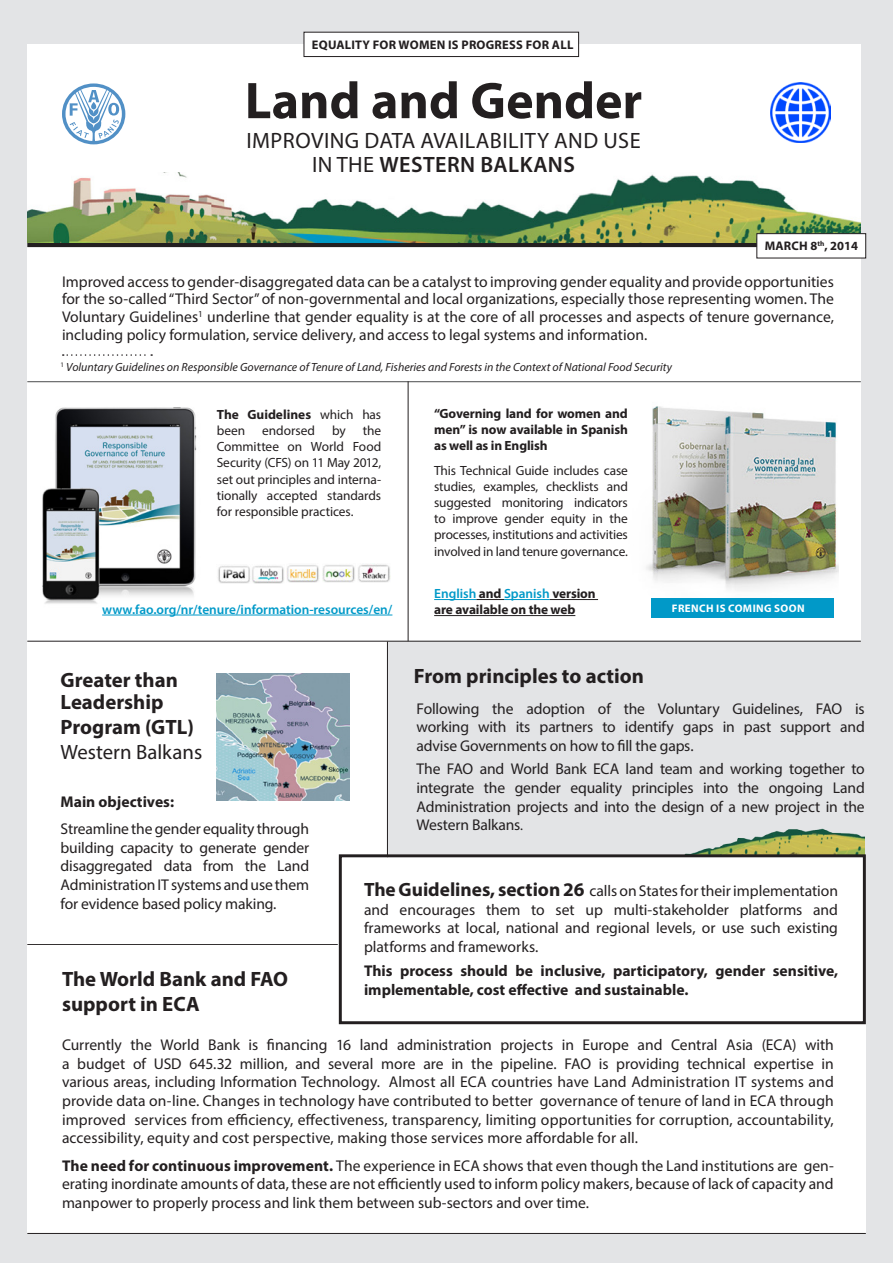
<style>
.page{position:relative;width:893px;height:1263px;background:#e3e4e6}
.page>*{position:absolute;margin:0;border:0;box-sizing:border-box;transform-origin:0 0}
.t1{font:700 52.05px "Myriad Pro";color:#231f20}
.t2{font:22.35px/23.7px "Myriad Pro";letter-spacing:.02em;color:#231f20;text-align:center}
.t3{font:700 20.85px/22.4px "Myriad Pro";color:#231f20}
.t4{font:20.85px "Myriad Pro";color:#231f20}
.t5{font:15.6px/18.8px "Myriad Pro";letter-spacing:-.005em;color:#231f20;text-align:justify}
.t6{font:700 15.6px/18.8px "Myriad Pro";color:#231f20}
.t7{font:13.35px/16px "Myriad Pro";letter-spacing:-.01em;color:#231f20;text-align:justify}
.t8{font:700 13.35px/16px "Myriad Pro";letter-spacing:-.01em;color:#231f20}
.t9{font:600 13.35px "Myriad Pro";color:#0199c8}
.t10{font:700 12.45px "Myriad Pro";letter-spacing:.02em;color:#231f20}
.t11{font:italic 11.85px "Myriad Pro";color:#231f20}
.t12{font:700 10.95px "Myriad Pro";letter-spacing:.035em;color:#fff}
.s1{font-weight:600}
.s2{font-weight:400}
.s3{font-weight:600;color:#0199c8}
.s4{font-size:13.95px}
.s5{font-weight:700;font-size:19.35px}
.s6{font-weight:700}
</style>
<div class="page">
<div style="left:27px;top:44px;width:834px;height:173px;background:#fff"></div>
<div style="left:27px;top:641px;width:360px;height:304px;background:#fff"></div>
<div style="left:27px;top:218px;width:834px;height:423px;background:#fff"></div>
<div style="left:339px;top:854px;width:527px;height:135px;background:#fff"></div>
<img style="left:217px;top:674px;width:132px;height:127px">
<hr style="left:27px;top:243px;width:834px;height:4px;background:#231f20">
<hr style="left:27px;top:381px;width:834px;height:1px;background:#4b4c4d">
<img style="left:42px;top:407px;width:163px;height:208px">
<hr style="left:408px;top:381px;width:1px;height:260px;background:#231f20">
<img style="left:646px;top:406px;width:192px;height:184px">
<hr style="left:434px;top:599px;width:42px;height:1px;background:#0199c8">
<svg style="left:476px;top:599px;width:28px;height:1px"></svg>
<hr style="left:504px;top:599px;width:46px;height:1px;background:#0199c8">
<hr style="left:550px;top:599px;width:48px;height:1px;background:#231f20">
<hr style="left:434px;top:615px;width:141px;height:1px;background:#231f20">
<img style="left:218px;top:566px;width:32px;height:17px">
<img style="left:252px;top:565px;width:32px;height:19px">
<img style="left:287px;top:565px;width:32px;height:18px">
<img style="left:323px;top:565px;width:32px;height:17px">
<img style="left:358px;top:563px;width:32px;height:19px">
<svg style="left:62px;top:83px;width:63px;height:61px"></svg>
<img style="left:770px;top:82px;width:61px;height:60px">
<hr style="left:27px;top:641px;width:834px;height:1px;background:#231f20">
<div style="left:651px;top:598px;width:183px;height:20px;background:#0199c8"></div>
<img style="left:27px;top:172px;width:834px;height:71px">
<img style="left:685px;top:828px;width:180px;height:26px">
<hr style="left:27px;top:944px;width:311px;height:1px;background:#231f20">
<hr style="left:387px;top:641px;width:1px;height:216px;background:#231f20">
<hr style="left:102px;top:615px;width:290px;height:1px;background:#0199c8">
<div style="left:27px;top:945px;width:839px;height:289px;background:#fff"></div>
<div style="left:339px;top:854px;width:527px;height:170px;border:3px solid #231f20"></div>
<svg style="left:63px;top:354px;width:89px;height:2px"></svg>
<hr style="left:27px;top:1233px;width:839px;height:1px;background:#231f20">
<div style="left:304px;top:32px;width:275px;height:25px;background:#fff;border:1px solid #231f20"></div>
<div style="left:756px;top:233px;width:110px;height:25px;background:#fff;border:1px solid #231f20"></div>
<p class="t10" style="left:312px;top:36px;width:263px">EQUALITY FOR WOMEN IS PROGRESS FOR ALL</p>
<p class="t1" style="left:245px;top:67px;width:399px">Land and Gender</p>
<p class="t2" style="left:246px;top:128px;width:396px">IMPROVING DATA AVAILABILITY AND USE<br>IN THE <span class="s1">WESTERN BALKANS</span></p>
<p class="t10" style="left:765px;top:238px;width:95px">MARCH 8<sup>th</sup>, 2014</p>
<p class="t5" style="left:62px;top:272px;width:773px;line-height:17.9px">Improved access to gender-disaggregated data can be a catalyst to improving gender equality and provide opportunities for the so-called “Third Sector” of non-governmental and local organizations, especially those representing women. The Voluntary Guidelines<sup>1</sup> underline that gender equality is at the core of all processes and aspects of tenure governance, including policy formulation, service delivery, and access to legal systems and information.</p>
<p class="t11" style="left:61px;top:359px;width:613px"><sup>1</sup> Voluntary Guidelines on Responsible Governance of Tenure of Land, Fisheries and Forests in the Context of National Food Security</p>
<p class="t8" style="left:217px;top:406px;width:166px">The Guidelines <span class="s2">which has been</span></p>
<p class="t7" style="left:217px;top:423px;width:166px;text-indent:146px">the Committee on World Food Security (CFS) on 11 May 2012, set out principles and interna&shy;tionally accepted standards for responsible practices.</p>
<p class="t7" style="left:262px;top:423px;width:54px">endorsed</p>
<p class="t7" style="left:332px;top:423px;width:15px">by</p>
<p class="t9" style="left:102px;top:601px;width:292px">www.fao.org/nr/tenure/information-resources/en/</p>
<p class="t8" style="left:434px;top:405px;width:195px;text-align:justify">“Governing land for women and men” is now available in Spanish as well as in English</p>
<p class="t7" style="left:434px;top:462px;width:195px">This Technical Guide includes case studies, examples, checklists and suggested monitoring indicators to improve gender equity in the processes, institutions and activities involved in land tenure governance.</p>
<p class="t8" style="left:434px;top:585px;width:163px"><span class="s3">English</span> and <span class="s3">Spanish</span> version are available on the web</p>
<p class="t12" style="left:672px;top:601px;width:134px">FRENCH IS COMING SOON</p>
<p class="t3" style="left:414px;top:664px;width:231px">From principles to action</p>
<p class="t5" style="left:416px;top:699px;width:450px">Following the adoption of the Voluntary Guidelines, FAO is working with its partners to identify gaps in past support and advise Governments on how to fill the gaps.</p>
<p class="t5" style="left:416px;top:759px;width:450px">The FAO and World Bank ECA land team and working together to integrate the gender equality principles into the ongoing Land Administration projects and into the design of a new project in the Western Balkans<span class="s4">.</span></p>
<p class="t3" style="left:61px;top:668px;width:119px">Greater than<br>Leadership</p>
<p class="t3" style="left:61px;top:715px;width:135px">Program (GTL)</p>
<p class="t4" style="left:61px;top:739px;width:143px">Western Balkans</p>
<p class="t6" style="left:61px;top:792px;width:115px">Main objectives:</p>
<p class="t5" style="left:61px;top:819px;width:250px">Streamline the gender equality through building capacity to generate gender disaggregated data from the Land Administration IT systems and use them for evidence based policy making.</p>
<p class="t5" style="left:364px;top:881px;width:476px"><span class="s5">The Guidelines, section 26</span> calls on States for their implementation and encourages them to set up multi-stakeholder platforms and frameworks at local, national and regional levels, or use such existing platforms and frameworks.</p>
<p class="t6" style="left:364px;top:961px;width:476px">This process should be inclusive, participatory, gender sensitive, implementable, cost effective and sustainable.</p>
<p class="t3" style="left:62px;top:966px;width:228px;line-height:24.9px">The World Bank and FAO support in ECA</p>
<p class="t5" style="left:62px;top:1035px;width:773px">Currently the World Bank is financing 16 land administration projects in Europe and Central Asia (ECA) with a budget of USD 645.32 million, and several more are in the pipeline. FAO is providing technical expertise in various areas, including Information Technology. Almost all ECA countries have Land Administration IT systems and provide data on-line. Changes in technology have contributed to better governance of tenure of land in ECA through improved services from efficiency, effectiveness, transparency, limiting opportunities for corruption, accountability, accessibility, equity and cost perspective, making those services more affordable for all.</p>
<p class="t5" style="left:62px;top:1156px;width:773px"><span class="s6">The need for continuous improvement.</span> The experience in ECA shows that even though the Land institutions are gen&shy;erating inordinate amounts of data, these are not efficiently used to inform policy makers, because of lack of capacity and manpower to properly process and link them between sub-sectors and over time.</p>
</div>
